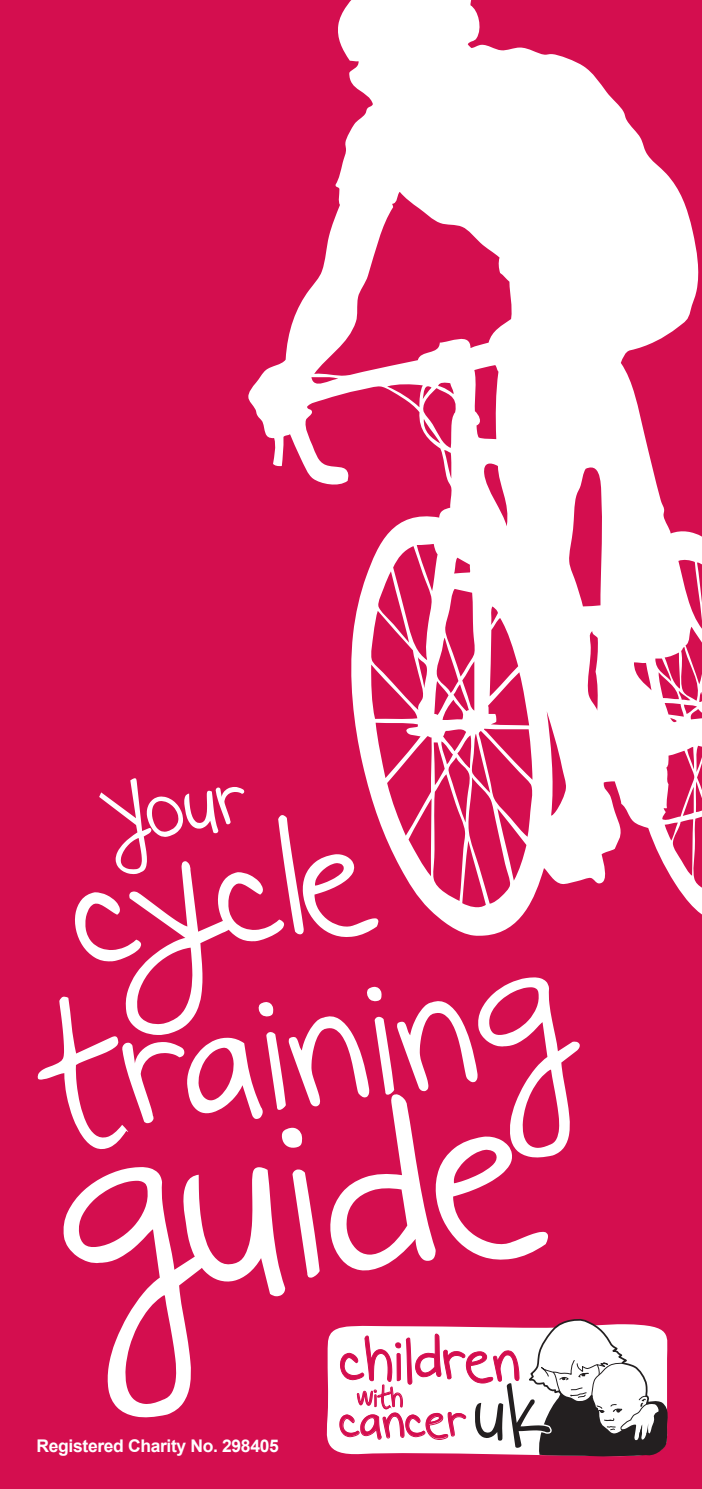
<style>
.page{position:relative;width:702px;height:1489px;background:#fff}
.page>*{position:absolute;margin:0;border:0;box-sizing:border-box;transform-origin:0 0}
.t1{font:233.5px "Beautiful Every Time";color:#fff}
.t2{font:168px "Beautiful Every Time";color:#fff}
.t3{font:157px "Beautiful Every Time";color:#fff}
.t4{font:77px "Beautiful Every Time";color:#fff}
.t5{font:58.5px "Beautiful Every Time";color:#d40e4f}
.t6{font:48.25px "Beautiful Every Time";color:#d40e4f}
.t7{font:25.75px "Beautiful Every Time";color:#d40e4f}
.t8{font:700 17.5px "Arial";letter-spacing:-.02em;color:#fff}
</style>
<div class="page">
<div style="left:0;top:0;width:702px;height:1488px;background:#d40e4f"></div>
<svg style="left:326px;top:1328px;width:13px;height:124px;background:#f7d2de"></svg>
<svg style="left:339px;top:1319px;width:329px;height:138px;background:#d8c0c8"></svg>
<svg style="left:248px;top:0;width:454px;height:935px"></svg>
<h3 class="t4" style="left:96px;top:774px;width:147px;rotate:-9deg">Your</h3>
<h3 class="t3" style="left:59px;top:823px;width:303px;rotate:-8deg">cycIe</h3>
<h2 class="t2" style="left:24px;top:987px;width:531px;rotate:-8deg">training</h2>
<h1 class="t1" style="left:39px;top:1095px;width:484px;rotate:-8deg">guide</h1>
<h3 class="t5" style="left:340px;top:1325px;width:182px">chi1dren</h3>
<h3 class="t7" style="left:357px;top:1382px;width:48px">with</h3>
<h3 class="t6" style="left:339px;top:1392px;width:129px">cancer</h3>
<p class="t8" style="left:37px;top:1434px;width:244px">Registered Charity No. 298405</p>
</div>
